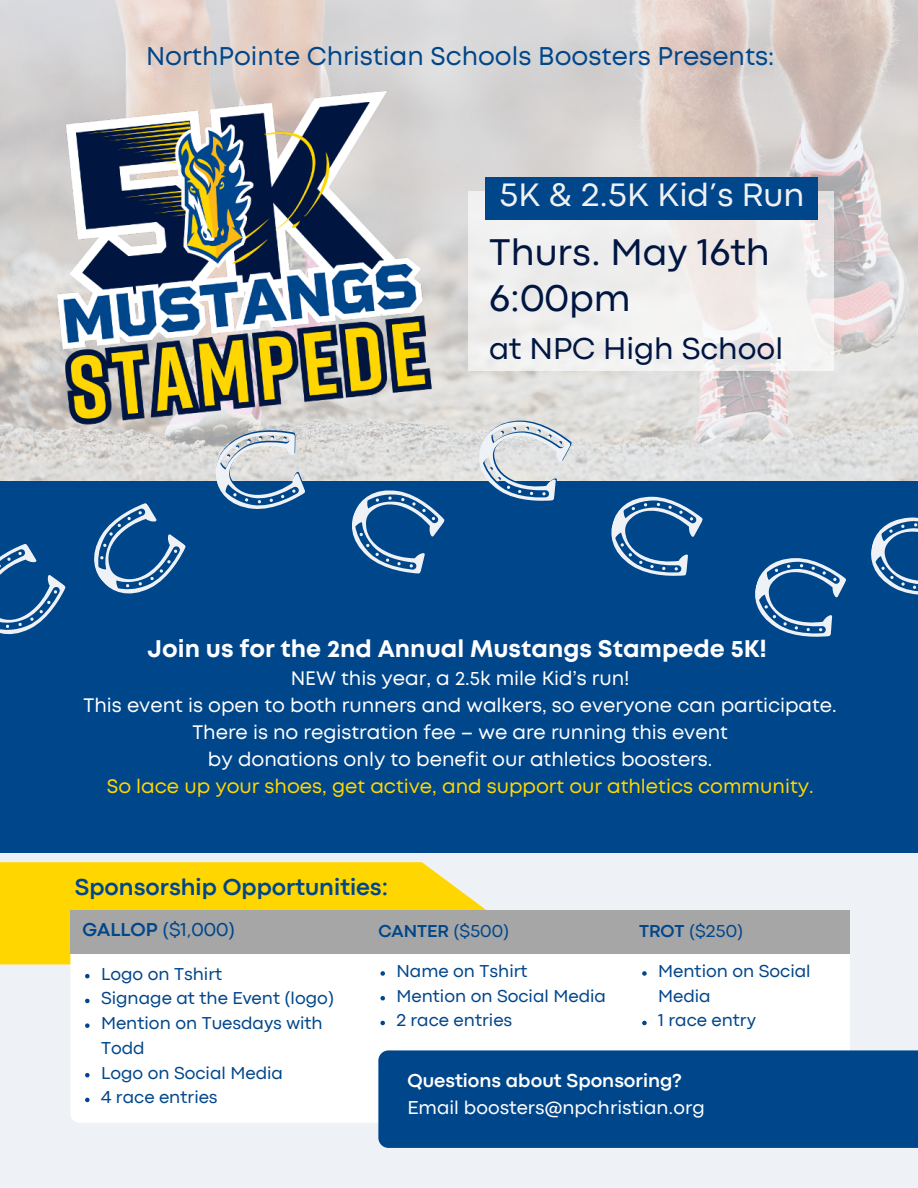
<style>
.page{position:relative;width:918px;height:1188px;background:#eef2f6}
.page>*{position:absolute;margin:0;border:0;box-sizing:border-box;transform-origin:0 0}
.t1{font:38.85px/45.9px "Codec Pro";color:#001641}
.t2{font:33.9px "Codec Pro";color:#f1f1f2}
.t3{font:31.5px "Codec Pro";color:#001641}
.t4{font:25.65px "Mont";color:#00468b}
.t5{font:700 24px "Mont";color:#fff}
.t6{font:700 24px "Codec Pro";color:#00468b}
.t7{font:19.5px/27px "Mont";color:#fff;text-align:center}
.t8{font:19.5px "Mont";color:#ffd600}
.t9{font:19.5px "Codec Pro";color:#fff}
.t10{font:700 19.5px "Codec Pro";color:#fff}
.t11{font:19.5px "Codec Pro";color:#00468b}
.t12{font:18px/24.8px "Codec Pro";color:#00468b}
.t13{font:700 18px "Codec Pro";color:#00468b}
.s1{font-weight:700}
.s2{font-weight:400}
</style>
<div class="page">
<img style="left:0;top:0;width:918px;height:481px">
<div style="left:0;top:481px;width:918px;height:372px;background:#00468b"></div>
<svg style="left:0;top:544px;width:66px;height:91px"></svg>
<svg style="left:94px;top:503px;width:92px;height:91px"></svg>
<svg style="left:755px;top:558px;width:91px;height:79px"></svg>
<svg style="left:871px;top:517px;width:47px;height:78px"></svg>
<svg style="left:0;top:862px;width:491px;height:102px;background:#fcd713"></svg>
<div style="left:70px;top:929px;width:780px;height:194px;background:#fff;border-radius:9px"></div>
<div style="left:70px;top:911px;width:780px;height:43px;background:#a6a6a6"></div>
<div style="left:378px;top:1050px;width:540px;height:98px;background:#00468b"></div>
<svg style="left:477px;top:420px;width:95px;height:81px"></svg>
<svg style="left:214px;top:459px;width:92px;height:50px"></svg>
<svg style="left:352px;top:490px;width:93px;height:84px"></svg>
<svg style="left:611px;top:496px;width:92px;height:80px"></svg>
<img style="left:33px;top:43px;width:416px;height:416px">
<svg style="left:85px;top:974px;width:5px;height:4px"></svg>
<svg style="left:85px;top:999px;width:5px;height:4px"></svg>
<svg style="left:85px;top:1023px;width:5px;height:5px"></svg>
<svg style="left:85px;top:1073px;width:5px;height:4px"></svg>
<svg style="left:85px;top:1098px;width:5px;height:4px"></svg>
<svg style="left:380px;top:971px;width:5px;height:5px"></svg>
<svg style="left:380px;top:996px;width:5px;height:4px"></svg>
<svg style="left:380px;top:1021px;width:5px;height:4px"></svg>
<svg style="left:642px;top:971px;width:5px;height:5px"></svg>
<svg style="left:642px;top:1021px;width:5px;height:4px"></svg>
<svg style="left:469px;top:191px;width:365px;height:179px"></svg>
<div style="left:486px;top:177px;width:332px;height:42px;background:#00468b"></div>
<h3 class="t4" style="left:146px;top:40px;width:630px">NorthPointe Christian Schools Boosters Presents:</h3>
<h2 class="t2" style="left:499px;top:175px;width:307px">5K &amp; 2.5K Kid’s Run</h2>
<h1 class="t1" style="left:489px;top:228px;width:282px">Thurs. May 16th<br>6:00pm</h1>
<h3 class="t3" style="left:489px;top:330px;width:296px">at NPC High School</h3>
<p class="t5" style="left:148px;top:633px;width:621px">Join us for the 2nd Annual Mustangs Stampede 5K!</p>
<p class="t7" style="left:84px;top:665px;width:755px">NEW this year, a 2.5k mile Kid’s run!<br>This event is open to both runners and walkers, so everyone can participate.<br>There is no registration fee – we are running this event<br>by donations only to benefit our athletics boosters.</p>
<p class="t8" style="left:107px;top:774px;width:709px">So lace up your shoes, get active, and support our athletics community.</p>
<p class="t6" style="left:75px;top:872px;width:315px">Sponsorship Opportunities:</p>
<p class="t11" style="left:82px;top:918px;width:154px"><span class="s1">GALLOP</span> ($1,000)</p>
<p class="t13" style="left:378px;top:920px;width:132px">CANTER <span class="s2">($500)</span></p>
<p class="t12" style="left:639px;top:918px;width:106px"><span class="s1">TROT</span> ($250)</p>
<p class="t12" style="left:101px;top:961px;width:235px">Logo on Tshirt<br>Signage at the Event (logo)<br>Mention on Tuesdays with<br>Todd<br>Logo on Social Media<br>4 race entries</p>
<p class="t12" style="left:396px;top:958px;width:211px">Name on Tshirt<br>Mention on Social Media<br>2 race entries</p>
<p class="t12" style="left:658px;top:958px;width:154px">Mention on Social<br>Media<br>1 race entry</p>
<p class="t10" style="left:407px;top:1069px;width:276px">Questions about Sponsoring?</p>
<p class="t9" style="left:407px;top:1096px;width:299px">Email boosters@npchristian.org</p>
</div>
